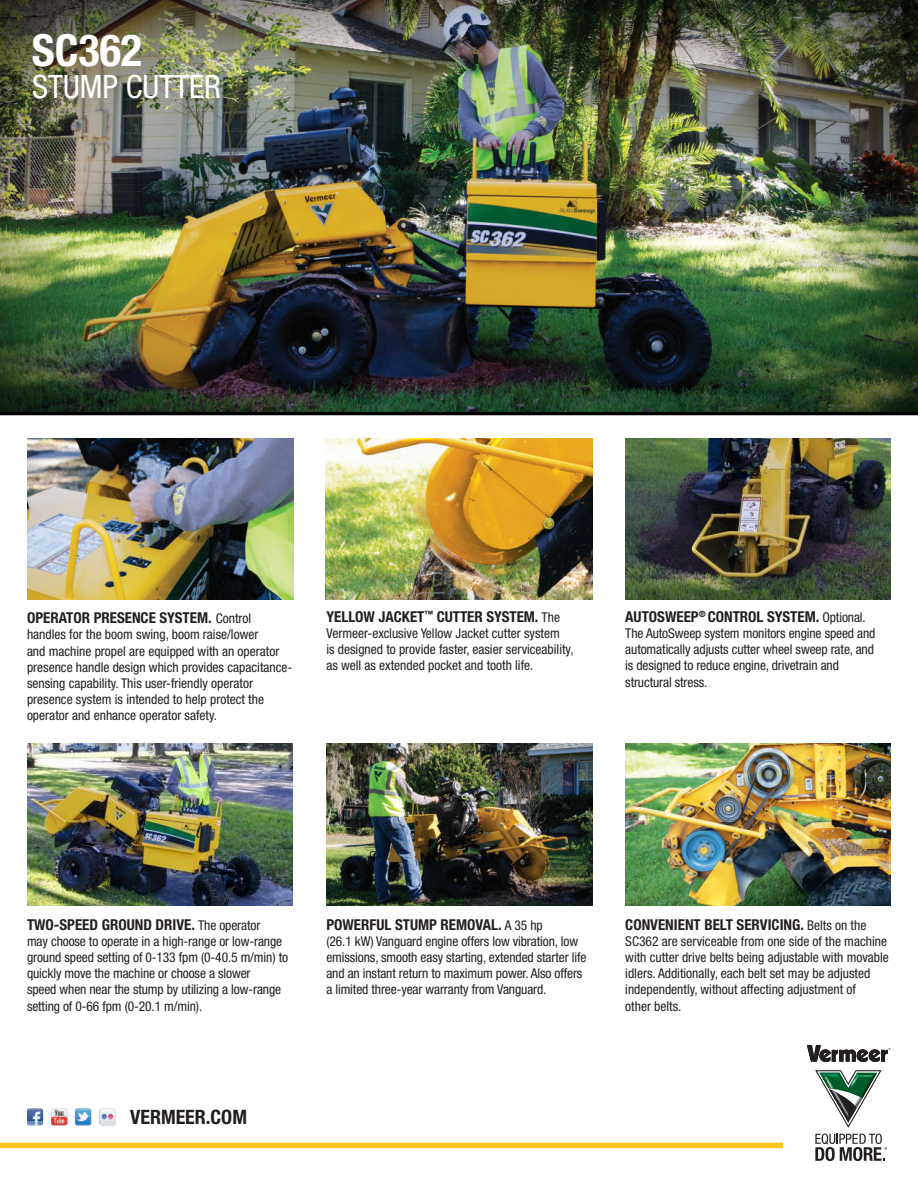
<style>
.page{position:relative;width:918px;height:1188px;background:#fff}
.page>*{position:absolute;margin:0;border:0;box-sizing:border-box;transform-origin:0 0}
.t1{font:700 condensed 44.25px "Helvetica Neue";color:#fff}
.t2{font:condensed 32.25px "Helvetica Neue";color:#fff}
.t3{font:700 condensed 19.8px "Helvetica Neue";color:#231f20}
.t4{font:700 condensed 15px "Helvetica Neue";color:#231f20}
.t5{font:condensed 13.5px/16.2px "Helvetica Neue";color:#231f20}
.s1{font-weight:400;font-size:13.5px}
</style>
<div class="page">
<svg style="left:0;top:411px;width:918px;height:4px;background:#080e09"></svg>
<svg style="left:815px;top:1134px;width:72px;height:27px"></svg>
<svg style="left:815px;top:1070px;width:67px;height:58px"></svg>
<img style="left:820px;top:1073px;width:27px;height:17px">
<svg style="left:807px;top:1045px;width:83px;height:17px"></svg>
<img style="left:27px;top:1108px;width:89px;height:18px">
<div style="left:0;top:1143px;width:783px;height:5px;background:#fec422"></div>
<img style="left:27px;top:438px;width:267px;height:161px">
<img style="left:326px;top:438px;width:266px;height:161px">
<img style="left:625px;top:438px;width:266px;height:161px">
<img style="left:27px;top:744px;width:266px;height:162px">
<img style="left:80px;top:843px;width:19px;height:3px">
<img style="left:326px;top:744px;width:266px;height:162px">
<img style="left:625px;top:744px;width:266px;height:162px">
<img style="left:0;top:0;width:918px;height:411px">
<h1 class="t1" style="left:32px;top:24px;width:112px">SC362</h1>
<h2 class="t2" style="left:32px;top:68px;width:190px">STUMP CUTTER</h2>
<p class="t4" style="left:27px;top:609px;width:226px">OPERATOR PRESENCE SYSTEM. <span class="s1">Control</span></p>
<p class="t5" style="left:27px;top:626px;width:267px">handles for the boom swing, boom raise/lower<br>and machine propel are equipped with an operator presence handle design which provides capacitance&shy;sensing capability. This user-friendly operator presence system is intended to help protect the operator and enhance operator safety.</p>
<p class="t4" style="left:326px;top:607px;width:235px">YELLOW JACKET<sup>™</sup> CUTTER SYSTEM. <span class="s1">The</span></p>
<p class="t5" style="left:326px;top:625px;width:249px">Vermeer-exclusive Yellow Jacket cutter system<br>is designed to provide faster, easier serviceability, as well as extended pocket and tooth life.</p>
<p class="t4" style="left:625px;top:607px;width:242px">AUTOSWEEP<sup>®</sup> CONTROL SYSTEM. <span class="s1">Optional.</span></p>
<p class="t5" style="left:625px;top:625px;width:252px">The AutoSweep system monitors engine speed and automatically adjusts cutter wheel sweep rate, and is designed to reduce engine, drivetrain and structural stress.</p>
<p class="t4" style="left:27px;top:915px;width:235px">TWO-SPEED GROUND DRIVE. <span class="s1">The operator</span></p>
<p class="t5" style="left:27px;top:933px;width:263px">may choose to operate in a high-range or low-range ground speed setting of 0-133 fpm (0-40.5 m/min) to quickly move the machine or choose a slower<br>speed when near the stump by utilizing a low-range setting of 0-66 fpm (0-20.1 m/min).</p>
<h3 class="t3" style="left:130px;top:1105px;width:118px">VERMEER.COM</h3>
<p class="t4" style="left:326px;top:915px;width:218px">POWERFUL STUMP REMOVAL. <span class="s1">A 35 hp</span></p>
<p class="t5" style="left:326px;top:933px;width:262px">(26.1 kW) Vanguard engine offers low vibration, low emissions, smooth easy starting, extended starter life and an instant return to maximum power. Also offers a limited three-year warranty from Vanguard.</p>
<p class="t4" style="left:625px;top:915px;width:243px">CONVENIENT BELT SERVICING. <span class="s1">Belts on the</span></p>
<p class="t5" style="left:625px;top:933px;width:265px">SC362 are serviceable from one side of the machine with cutter drive belts being adjustable with movable idlers. Additionally, each belt set may be adjusted independently, without affecting adjustment of<br>other belts.</p>
</div>
